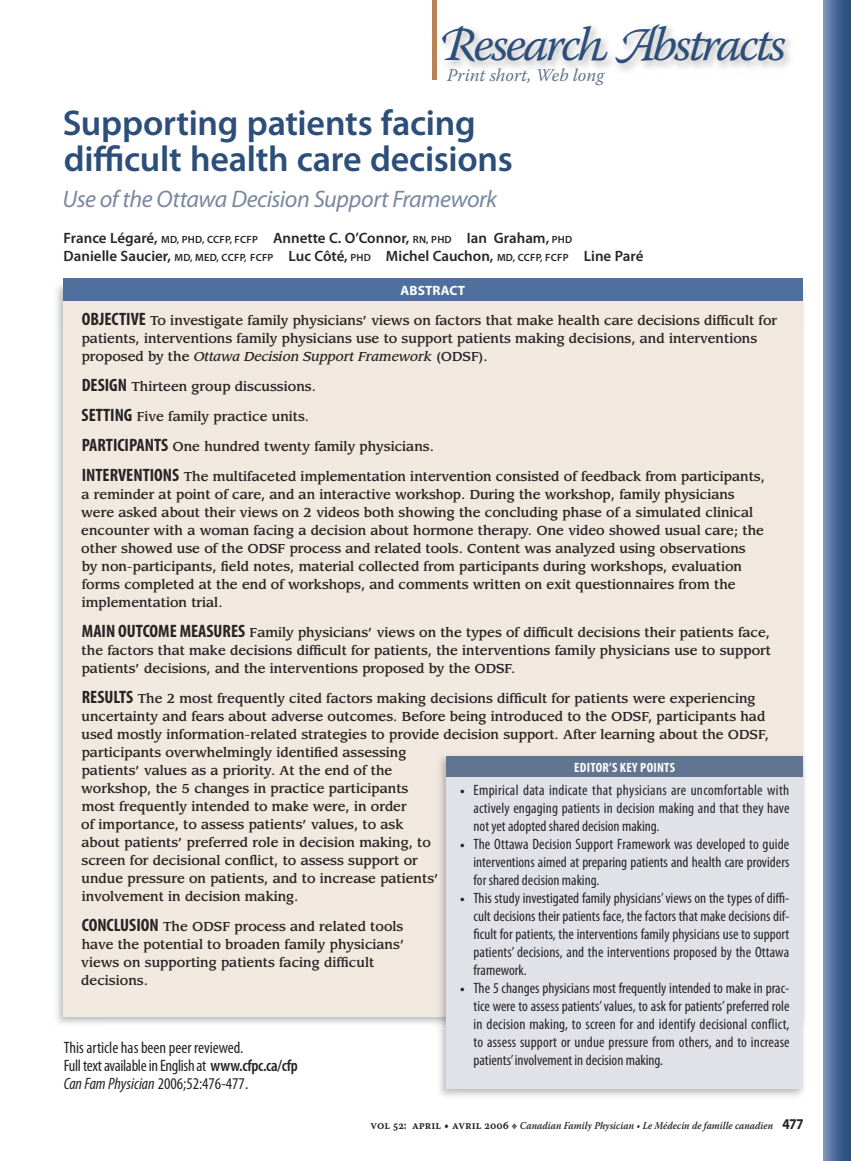
<style>
.page{position:relative;width:851px;height:1161px;background:#fff}
.page>*{position:absolute;margin:0;border:0;box-sizing:border-box;transform-origin:0 0}
.t1{font:italic 48px "Warnock Pro";letter-spacing:-.06em;color:#2c4e78}
.t2{font:600 36px/36px "Myriad Pro";letter-spacing:-.01em;color:#2c4e78}
.t3{font:italic 24px "Myriad Pro";letter-spacing:-.02em;color:#7988a0}
.t4{font:italic 18px "Warnock Pro";color:#627590}
.t5{font:condensed 16.5px/18px "Myriad Pro";color:#272425}
.t6{font:condensed 15px/18px "Myriad Pro";color:#272425;text-align:justify}
.t7{font:600 15px/18px "Myriad Pro";color:#272425}
.t8{font:700 condensed 13.5px "Myriad Pro";letter-spacing:.02em;color:#fff}
.t9{font:700 13.5px "Myriad Pro";letter-spacing:.005em;color:#fff}
.t10{font:500 12.75px/18px "Leawood Std";color:#272425}
.t11{font:italic 600 10.5px "Warnock Pro";color:#272425;scale:.9 1}
.s1{font-size:10.5px}
.s2{font-family:"Myriad Pro";font-weight:700;font-stretch:condensed;font-size:18px}
.s3{font-style:italic}
.s4{font-weight:700;font-stretch:normal;font-size:13.5px}
.s5{font-weight:600}
.s6{font-family:"Warnock Pro Semibold Capt";font-weight:400;font-style:normal;font-size:12px}
.s7{font-family:"Warnock Pro Capt";font-weight:400;font-style:normal;font-size:12px}
.s8{font-family:"Myriad Pro";font-weight:700;font-style:normal;font-size:15px}
</style>
<div class="page">
<div style="left:824px;top:0;width:26px;height:1161px;background:linear-gradient(to right,#758cb7,#204b7b)"></div>
<img style="left:56px;top:332px;width:49px;height:692px">
<img style="left:802px;top:332px;width:2px;height:420px">
<div style="left:63px;top:285px;width:739px;height:732px;background:#f1e9df"></div>
<div style="left:63px;top:279px;width:739px;height:22px;background:#4f6f9c"></div>
<img style="left:439px;top:1028px;width:365px;height:69px">
<div style="left:446px;top:758px;width:356px;height:331px;background:#e1e2e8"></div>
<div style="left:446px;top:756px;width:356px;height:21px;background:#627590"></div>
<div style="left:432px;top:0;width:5px;height:80px;background:#b98257"></div>
<h1 class="t1" style="left:438px;top:16px;width:350px">Research Abstracts</h1>
<h3 class="t4" style="left:447px;top:64px;width:158px">Print short, Web long</h3>
<h2 class="t2" style="left:63px;top:105px;width:451px">Supporting patients facing difficult health care decisions</h2>
<h3 class="t3" style="left:62px;top:186px;width:436px">Use of the Ottawa Decision Support Framework</h3>
<p class="t7" style="left:64px;top:229px;width:581px">France Légaré, <span class="s1">MD, PHD, CCFP, FCFP</span> Annette C. O’Connor, <span class="s1">RN, PHD</span> Ian Graham, <span class="s1">PHD<br></span>Danielle Saucier, <span class="s1">MD, MED, CCFP, FCFP</span> Luc Côté, <span class="s1">PHD</span> Michel Cauchon, <span class="s1">MD, CCFP, FCFP</span> Line Paré</p>
<p class="t9" style="left:400px;top:283px;width:66px">ABSTRACT</p>
<p class="t10" style="left:82px;top:312px;width:697px"><span class="s2">OBJECTIVE</span> To investigate family physicians’ views on factors that make health care decisions difficult for patients, interventions family physicians use to support patients making decisions, and interventions proposed by the <span class="s3">Ottawa Decision Support Framework</span> (ODSF).</p>
<p class="t10" style="left:82px;top:378px;width:236px"><span class="s2">DESIGN</span> Thirteen group discussions.</p>
<p class="t10" style="left:82px;top:408px;width:229px"><span class="s2">SETTING</span> Five family practice units.</p>
<p class="t10" style="left:82px;top:438px;width:353px"><span class="s2">PARTICIPANTS</span> One hundred twenty family physicians.</p>
<p class="t10" style="left:81px;top:468px;width:685px"><span class="s2">INTERVENTIONS</span> The multifaceted implementation intervention consisted of feedback from participants, a reminder at point of care, and an interactive workshop. During the workshop, family physicians were asked about their views on 2 videos both showing the concluding phase of a simulated clinical encounter with a woman facing a decision about hormone therapy. One video showed usual care; the other showed use of the ODSF process and related tools. Content was analyzed using observations<br>by non-participants, field notes, material collected from participants during workshops, evaluation forms completed at the end of workshops, and comments written on exit questionnaires from the implementation trial.</p>
<p class="t10" style="left:82px;top:624px;width:690px;text-align:justify"><span class="s2">MAIN OUTCOME MEASURES</span> Family physicians’ views on the types of difficult decisions their patients face, the factors that make decisions difficult for patients, the interventions family physicians use to support patients’ decisions, and the interventions proposed by the ODSF.</p>
<p class="t10" style="left:81px;top:690px;width:689px"><span class="s2">RESULTS</span> The 2 most frequently cited factors making decisions difficult for patients were experiencing uncertainty and fears about adverse outcomes. Before being introduced to the ODSF, participants had used mostly information-related strategies to provide decision support. After learning about the ODSF, participants overwhelmingly identified assessing<br>patients’ values as a priority. At the end of the<br>workshop, the 5 changes in practice participants<br>most frequently intended to make were, in order<br>of importance, to assess patients’ values, to ask<br>about patients’ preferred role in decision making, to<br>screen for decisional conflict, to assess support or<br>undue pressure on patients, and to increase patients’<br>involvement in decision making.</p>
<p class="t10" style="left:81px;top:918px;width:324px"><span class="s2">CONCLUSION</span> The ODSF process and related tools have the potential to broaden family physicians’ views on supporting patients facing difficult decisions.</p>
<p class="t8" style="left:574px;top:760px;width:102px">EDITOR’S KEY POINTS</p>
<p class="t6" style="left:473px;top:781px;width:317px;text-indent:-14px"><span class="s4">•</span> Empirical data indicate that physicians are uncomfortable with actively engaging patients in decision making and that they have not yet adopted shared decision making.</p>
<p class="t6" style="left:473px;top:835px;width:317px;text-indent:-14px"><span class="s4">•</span> The Ottawa Decision Support Framework was developed to guide interventions aimed at preparing patients and health care providers for shared decision making.</p>
<p class="t6" style="left:473px;top:889px;width:317px;text-indent:-14px"><span class="s4">•</span> This study investigated family physicians’ views on the types of diffi&shy;cult decisions their patients face, the factors that make decisions dif&shy;ficult for patients, the interventions family physicians use to support patients’ decisions, and the interventions proposed by the Ottawa framework.</p>
<p class="t6" style="left:473px;top:979px;width:318px;text-indent:-14px"><span class="s4">•</span> The 5 changes physicians most frequently intended to make in prac&shy;tice were to assess patients’ values, to ask for patients’ preferred role in decision making, to screen for and identify decisional conflict, to assess support or undue pressure from others, and to increase patients’ involvement in decision making.</p>
<p class="t5" style="left:64px;top:1039px;width:235px">This article has been peer reviewed.<br>Full text available in English at <span class="s5">www.cfpc.ca/cfp<br></span><span class="s3">Can Fam Physician</span> 2006;52:476-477.</p>
<p class="t11" style="left:370px;top:1119px;width:482px"><span class="s6">VOL 52: APRIL • AVRIL 2006</span> <span class="s7">d</span> Canadian Family Physician • Le Médecin de famille canadien <span class="s8">477</span></p>
</div>
